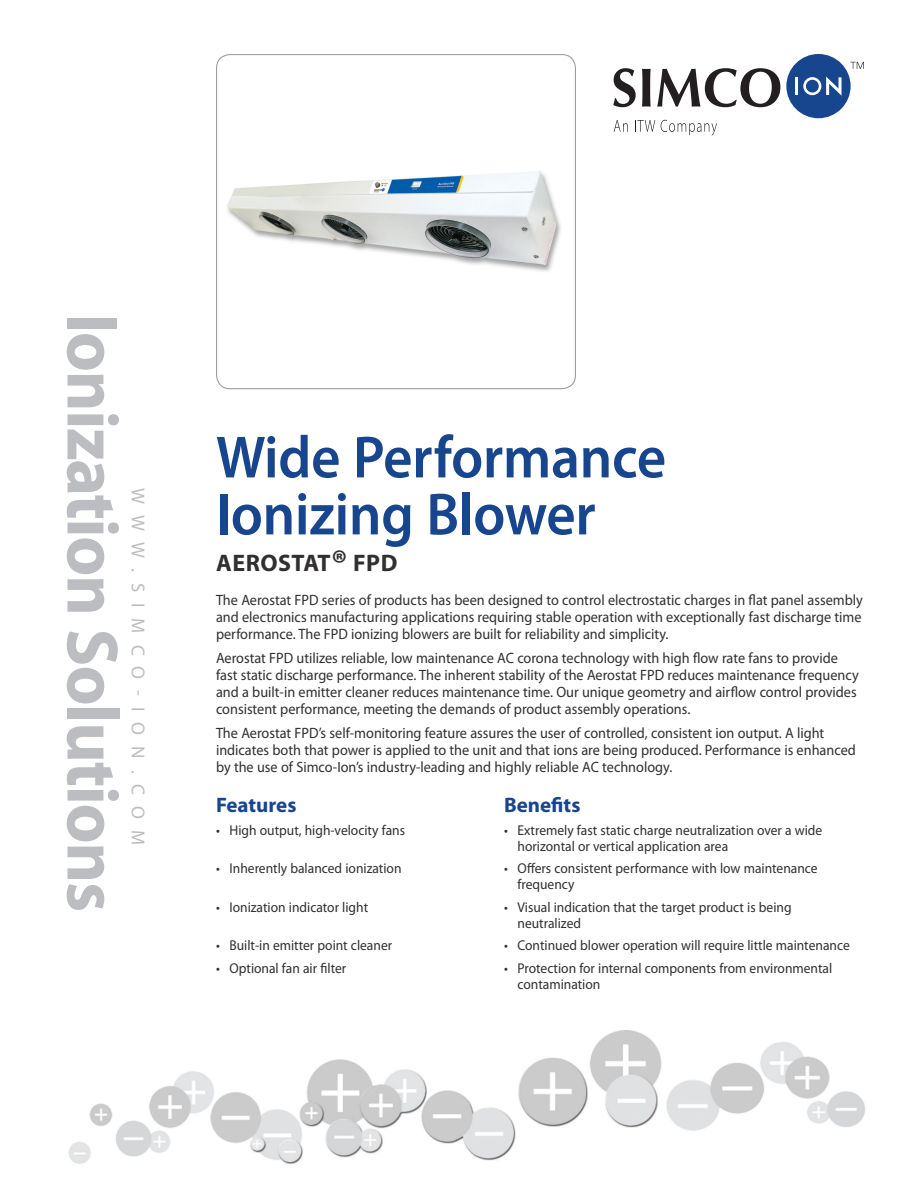
<style>
.page{position:relative;width:918px;height:1188px;background:#fff}
.page>*{position:absolute;margin:0;border:0;box-sizing:border-box;transform-origin:0 0}
.t1{font:700 73.5px "Myriad Pro";letter-spacing:-.02em;color:#bcbdc0;scale:.95 1}
.Cover__Main_head{font:600 60px/57px "Myriad Pro";letter-spacing:-.005em;color:#17468e;scale:.95 1}
.Cover__Subhead{font:700 24px "Myriad Pro";letter-spacing:.02em;color:#312f30}
.Cover__F_B_Head{font:700 21px "Myriad Pro";color:#17468e}
.t2{font:18.75px "Myriad Pro";letter-spacing:.59em;color:#bcbdc0}
.Cover__Body_Copy{font:15px/17.2px "Myriad Pro";color:#312f30;scale:.95 1}
.Cover__F_B_bullets{font:14.25px/15.8px "Myriad Pro";color:#312f30;scale:.95 1}
.s1{font-size:36px}
</style>
<div class="page">
<img style="left:68px;top:1030px;width:797px;height:134px">
<svg style="left:850px;top:62px;width:14px;height:7px"></svg>
<div style="left:786px;top:54px;width:65px;height:64px;background:#17468e;border-radius:50%"></div>
<hr style="left:795px;top:77px;width:3px;height:18px;background:#fff">
<svg style="left:803px;top:77px;width:39px;height:19px"></svg>
<svg style="left:613px;top:68px;width:23px;height:39px"></svg>
<svg style="left:642px;top:69px;width:9px;height:38px"></svg>
<svg style="left:657px;top:68px;width:123px;height:39px"></svg>
<svg style="left:614px;top:120px;width:14px;height:12px"></svg>
<svg style="left:635px;top:120px;width:20px;height:12px"></svg>
<svg style="left:661px;top:120px;width:56px;height:16px"></svg>
<img style="left:226px;top:171px;width:335px;height:101px">
<div style="left:216px;top:54px;width:360px;height:335px;border:1px solid #9d9fa2;border-radius:14px"></div>
<h1 class="t1" style="left:140px;top:314px;width:632px;rotate:90deg">Ionization Solutions</h1>
<p class="t2" style="left:150px;top:488px;width:359px;rotate:90deg">WWW.SIMCO-ION.COM</p>
<p class="Cover__Main_head" style="left:216px;top:427px;width:475px">Wide Performance<br>Ionizing Blower</p>
<p class="Cover__Subhead" style="left:216px;top:547px;width:183px">AEROSTAT<span class="s1">®</span> FPD</p>
<p class="Cover__Body_Copy" style="left:216px;top:591px;width:682px;text-align:justify">The Aerostat FPD series of products has been designed to control electrostatic charges in flat panel assembly and electronics manufacturing applications requiring stable operation with exceptionally fast discharge time performance. The FPD ionizing blowers are built for reliability and simplicity.</p>
<p class="Cover__Body_Copy" style="left:216px;top:649px;width:678px">Aerostat FPD utilizes reliable, low maintenance AC corona technology with high flow rate fans to provide fast static discharge performance. The inherent stability of the Aerostat FPD reduces maintenance frequency and a built-in emitter cleaner reduces maintenance time. Our unique geometry and airflow control provides consistent performance, meeting the demands of product assembly operations.</p>
<p class="Cover__Body_Copy" style="left:216px;top:724px;width:675px">The Aerostat FPD’s self-monitoring feature assures the user of controlled, consistent ion output. A light indicates both that power is applied to the unit and that ions are being produced. Performance is enhanced by the use of Simco-Ion’s industry-leading and highly reliable AC technology.</p>
<p class="Cover__F_B_Head" style="left:216px;top:791px;width:82px">Features</p>
<p class="Cover__F_B_Head" style="left:504px;top:791px;width:78px">Benefits</p>
<p class="Cover__F_B_bullets" style="left:216px;top:822px;width:201px">• High output, high-velocity fans</p>
<p class="Cover__F_B_bullets" style="left:518px;top:822px;width:322px;text-indent:-14px">• Extremely fast static charge neutralization over a wide horizontal or vertical application area</p>
<p class="Cover__F_B_bullets" style="left:216px;top:860px;width:197px">• Inherently balanced ionization</p>
<p class="Cover__F_B_bullets" style="left:518px;top:860px;width:318px;text-indent:-14px">• Offers consistent performance with low maintenance frequency</p>
<p class="Cover__F_B_bullets" style="left:216px;top:899px;width:162px">• Ionization indicator light</p>
<p class="Cover__F_B_bullets" style="left:518px;top:899px;width:290px;text-indent:-14px">• Visual indication that the target product is being neutralized</p>
<p class="Cover__F_B_bullets" style="left:216px;top:937px;width:187px">• Built-in emitter point cleaner</p>
<p class="Cover__F_B_bullets" style="left:504px;top:937px;width:366px">• Continued blower operation will require little maintenance</p>
<p class="Cover__F_B_bullets" style="left:216px;top:960px;width:139px">• Optional fan air filter</p>
<p class="Cover__F_B_bullets" style="left:518px;top:960px;width:333px;text-indent:-14px">• Protection for internal components from environmental contamination</p>
</div>
